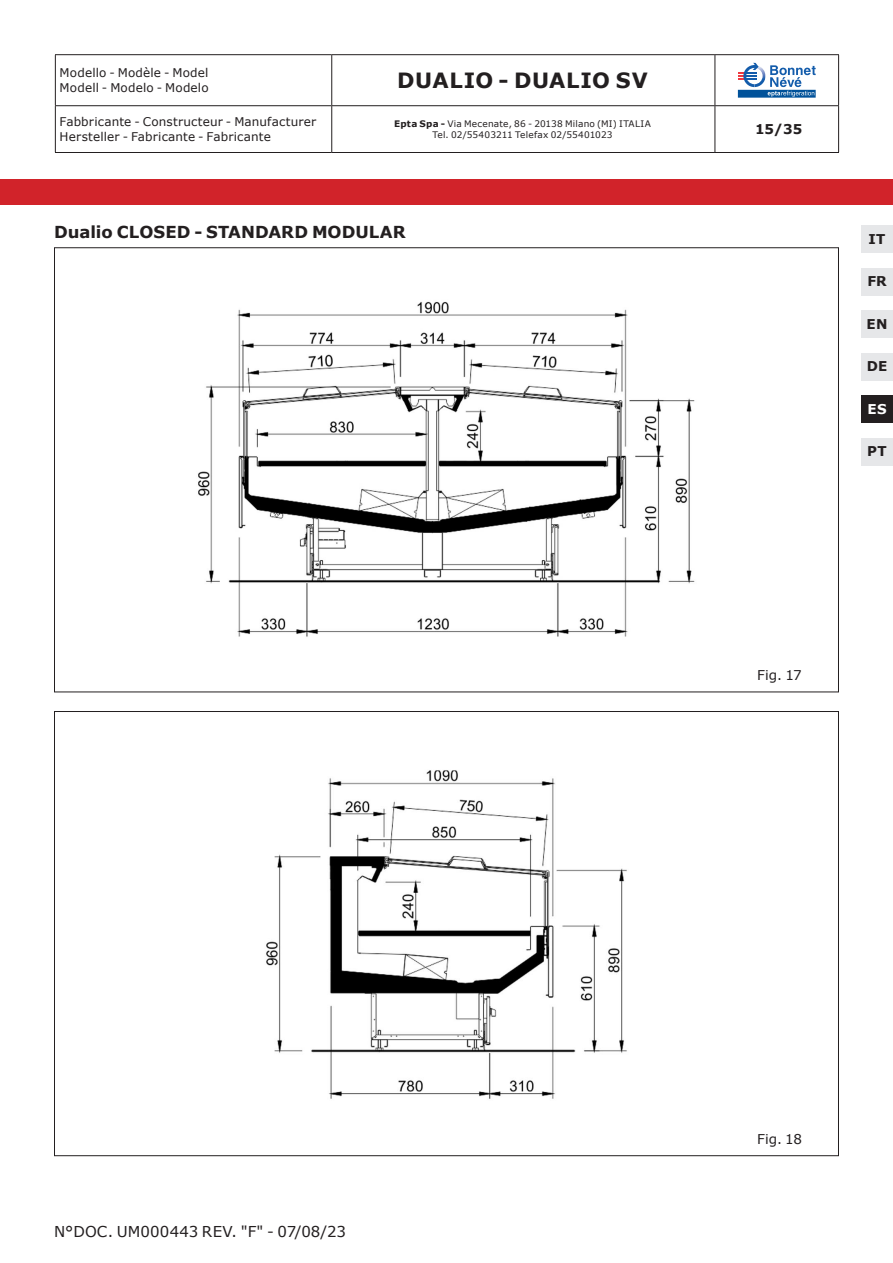
<style>
.page{position:relative;width:893px;height:1263px;background:#fff}
.page>*{position:absolute;margin:0;border:0;box-sizing:border-box;transform-origin:0 0}
.t1{font:700 21px "Verdana";letter-spacing:.03em;color:#231f20}
.Testo{font:700 16.5px "Verdana";color:#231f20}
.t2{font:15px "Verdana";letter-spacing:.01em;color:#231f20}
.t3{font:700 13.5px "Verdana";letter-spacing:.005em;color:#231f20}
.Figure{font:13.5px "Verdana";letter-spacing:.005em;color:#231f20}
.t4{font:700 13.5px "Verdana";color:#fff}
.t5{font:12px/14.7px "Verdana";letter-spacing:.015em;color:#231f20}
.t6{font:9px/10.9px "Verdana";letter-spacing:.02em;color:#231f20;text-align:center}
.s1{font-weight:700}
</style>
<div class="page">
<hr style="left:55px;top:54px;width:277px;height:1px;background:#231f20">
<hr style="left:55px;top:55px;width:1px;height:50px;background:#231f20">
<hr style="left:332px;top:54px;width:383px;height:1px;background:#231f20">
<hr style="left:331px;top:55px;width:1px;height:50px;background:#231f20">
<hr style="left:715px;top:54px;width:124px;height:1px;background:#231f20">
<hr style="left:715px;top:55px;width:1px;height:50px;background:#231f20">
<hr style="left:838px;top:55px;width:1px;height:50px;background:#231f20">
<hr style="left:55px;top:105px;width:277px;height:1px;background:#231f20">
<hr style="left:55px;top:106px;width:1px;height:46px;background:#231f20">
<hr style="left:332px;top:105px;width:383px;height:1px;background:#231f20">
<hr style="left:331px;top:106px;width:1px;height:46px;background:#231f20">
<hr style="left:715px;top:105px;width:124px;height:1px;background:#231f20">
<hr style="left:715px;top:106px;width:1px;height:46px;background:#231f20">
<hr style="left:838px;top:106px;width:1px;height:46px;background:#231f20">
<hr style="left:55px;top:152px;width:277px;height:1px;background:#231f20">
<hr style="left:332px;top:152px;width:383px;height:1px;background:#231f20">
<hr style="left:715px;top:152px;width:124px;height:1px;background:#231f20">
<svg style="left:738px;top:63px;width:78px;height:35px"></svg>
<div style="left:0;top:179px;width:893px;height:25px;background:#d1232a"></div>
<div style="left:861px;top:225px;width:32px;height:28px;background:#e6e7e9"></div>
<div style="left:861px;top:268px;width:32px;height:28px;background:#e6e7e9"></div>
<div style="left:861px;top:310px;width:32px;height:28px;background:#e6e7e9"></div>
<div style="left:861px;top:353px;width:32px;height:28px;background:#e6e7e9"></div>
<div style="left:861px;top:438px;width:32px;height:28px;background:#e6e7e9"></div>
<div style="left:861px;top:395px;width:32px;height:28px;background:#231f20"></div>
<img style="left:198px;top:301px;width:497px;height:336px">
<img style="left:266px;top:770px;width:361px;height:329px">
<p class="t5" style="left:60px;top:66px;width:151px">Modello - Modèle - Model<br>Modell - Modelo - Modelo</p>
<h1 class="t1" style="left:397px;top:66px;width:252px">DUALIO - DUALIO SV</h1>
<p class="t5" style="left:60px;top:115px;width:258px">Fabbricante - Constructeur - Manufacturer<br>Hersteller - Fabricante - Fabricante</p>
<p class="t6" style="left:394px;top:118px;width:258px"><span class="s1">Epta Spa -</span> Via Mecenate, 86 - 20138 Milano (MI) ITALIA<br>Tel. 02/55403211 Telefax 02/55401023</p>
<p class="t3" style="left:755px;top:120px;width:49px">15/35</p>
<p class="Testo" style="left:54px;top:220px;width:353px">Dualio CLOSED - STANDARD MODULAR</p>
<p class="t3" style="left:869px;top:229px;width:18px">IT</p>
<p class="t3" style="left:867px;top:272px;width:21px">FR</p>
<p class="t3" style="left:867px;top:314px;width:22px">EN</p>
<p class="t3" style="left:867px;top:357px;width:22px">DE</p>
<p class="t4" style="left:867px;top:399px;width:21px">ES</p>
<p class="t3" style="left:867px;top:442px;width:21px">PT</p>
<p class="Figure" style="left:757px;top:666px;width:46px">Fig. 17</p>
<p class="t2" style="left:54px;top:1221px;width:293px">N°DOC. UM000443 REV. "F" - 07/08/23</p>
<p class="Figure" style="left:757px;top:1130px;width:47px">Fig. 18</p>
</div>
